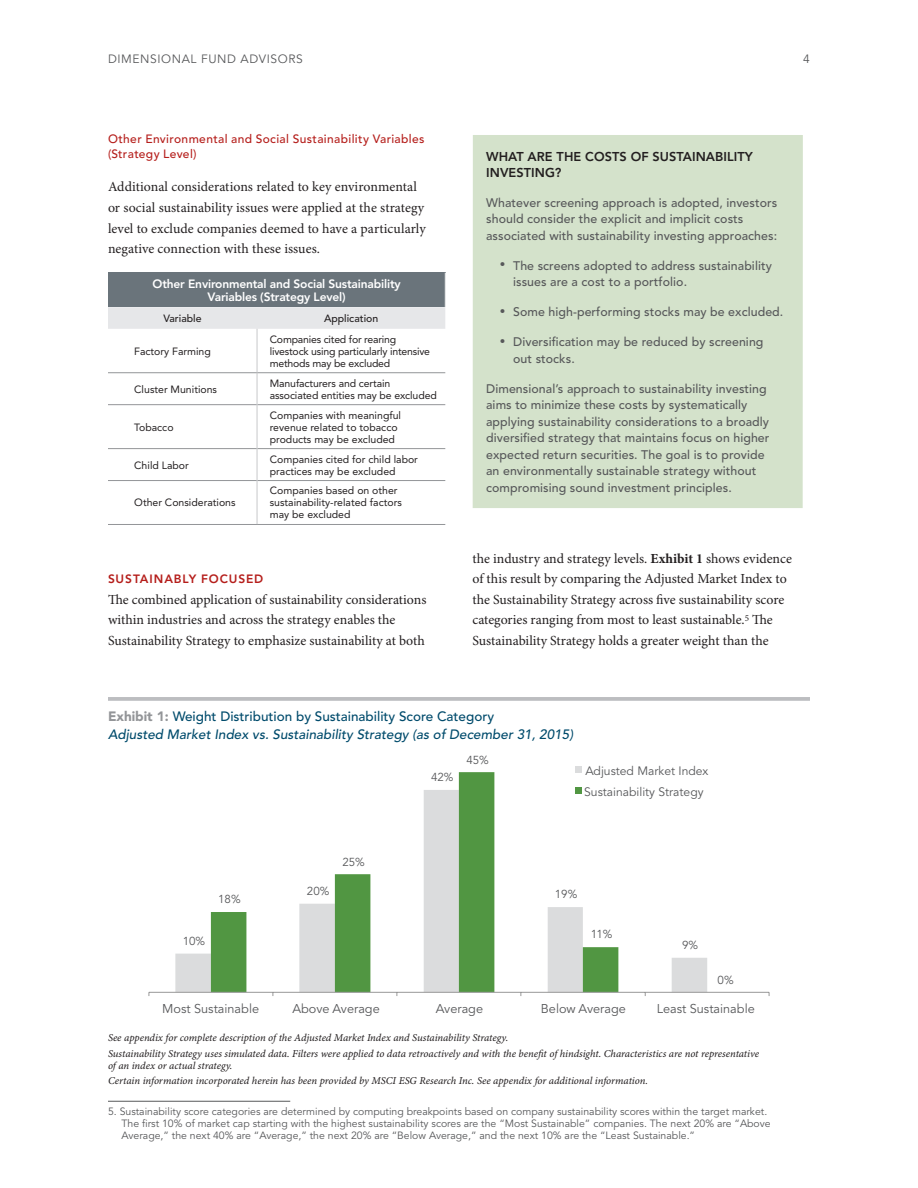
<style>
.page{position:relative;width:918px;height:1188px;background:#fff}
.page>*{position:absolute;margin:0;border:0;box-sizing:border-box;transform-origin:0 0}
.Body_Copy{font:13.8px/20.7px "Minion Pro";color:#231f20}
.Exhibit_Gray_Blue{font:italic 500 13.5px/18px "Avenir LT Std";color:#004b6c}
.t1{font:12.75px "Avenir LT Std";color:#57585a}
.Subhead_1_Red_CAPS{font:800 12.75px/15.3px "Avenir LT Std";letter-spacing:.005em;color:#231f20}
.Body_Copy-2{font:500 12.3px/16.5px "Avenir LT Std";letter-spacing:.005em;color:#57585a}
.Subhead_1_Red_CAPS-2{font:500 12.3px/16.5px "Avenir LT Std";letter-spacing:.005em;color:#57585a}
.t2{font:12.15px/21px "Avenir LT Std";color:#57585a}
.Subhead_2_Red_U_L{font:500 12px/15px "Avenir LT Std";letter-spacing:.03em;color:#b51e1b}
.Table_Header_Left{font:800 12px/13.5px "Avenir LT Std";letter-spacing:-.015em;color:#fff;text-align:center}
.t3{font:12px "Avenir LT Std";letter-spacing:.05em;color:#57585a}
.Subhead_1_Red_CAPS-3{font:800 12px "Avenir LT Std";letter-spacing:.07em;color:#b51e1b}
.t4{font:11.55px "Avenir LT Std";color:#57585a}
.t5{font:10.5px/12px "Minion Pro It Capt";letter-spacing:-.005em;color:#231f20}
.Footnote_1{font:10.5px/12px "Avenir LT Std";color:#57585a}
.Table_Body_Left{font:10.5px/12px "Avenir LT Std";color:#231f20}
.Table_Body_Left-2{font:10.5px/12px "Avenir LT Std";letter-spacing:-.02em;color:#231f20}
.Table_Left_GB{font:500 10.5px "Avenir LT Std";color:#231f20}
.s1{font-size:11.1px}
.s2{font-weight:700}
.s3{font-weight:900;font-style:normal;color:#939598}
.s4{font-style:normal}
</style>
<div class="page">
<div style="left:108px;top:273px;width:337px;height:34px;background:#6a747b"></div>
<div style="left:108px;top:307px;width:337px;height:22px;background:#e6e7e9"></div>
<hr style="left:108px;top:372px;width:149px;height:1px;background:#939598">
<hr style="left:108px;top:404px;width:149px;height:1px;background:#939598">
<hr style="left:257px;top:404px;width:188px;height:1px;background:#939598">
<hr style="left:108px;top:448px;width:149px;height:1px;background:#939598">
<hr style="left:257px;top:448px;width:188px;height:1px;background:#939598">
<hr style="left:108px;top:480px;width:149px;height:1px;background:#939598">
<hr style="left:257px;top:480px;width:188px;height:1px;background:#939598">
<hr style="left:108px;top:524px;width:149px;height:1px;background:#939598">
<hr style="left:257px;top:372px;width:188px;height:1px;background:#939598">
<hr style="left:257px;top:373px;width:1px;height:32px;background:#c7c8ca">
<hr style="left:257px;top:405px;width:1px;height:44px;background:#c7c8ca">
<hr style="left:257px;top:449px;width:1px;height:32px;background:#c7c8ca">
<hr style="left:257px;top:481px;width:1px;height:43px;background:#c7c8ca">
<hr style="left:257px;top:524px;width:188px;height:1px;background:#939598">
<hr style="left:257px;top:329px;width:1px;height:44px;background:#c7c8ca">
<div style="left:473px;top:135px;width:330px;height:373px;background:#d4e2cb"></div>
<hr style="left:108px;top:697px;width:702px;height:4px;background:#bcbdc0">
<svg style="left:175px;top:912px;width:532px;height:80px"></svg>
<svg style="left:211px;top:772px;width:407px;height:220px"></svg>
<hr style="left:149px;top:992px;width:620px;height:1px;background:#989898">
<svg style="left:576px;top:766px;width:6px;height:6px"></svg>
<svg style="left:576px;top:787px;width:6px;height:6px"></svg>
<hr style="left:108px;top:1101px;width:182px;height:1px;background:#57585a">
<p class="t3" style="left:108px;top:52px;width:196px">DIMENSIONAL FUND ADVISORS</p>
<p class="t3" style="left:803px;top:52px;width:8px">4</p>
<p class="Subhead_2_Red_U_L" style="left:108px;top:131px;width:318px">Other Environmental and Social Sustainability Variables (Strategy Level)</p>
<p class="Body_Copy" style="left:108px;top:177px;width:319px">Additional considerations related to key environmental or social sustainability issues were applied at the strategy level to exclude companies deemed to have a particularly negative connection with these issues.</p>
<p class="Table_Header_Left" style="left:153px;top:277px;width:250px">Other Environmental and Social Sustainability<br>Variables (Strategy Level)</p>
<p class="Table_Left_GB" style="left:163px;top:312px;width:40px">Variable</p>
<p class="Table_Left_GB" style="left:324px;top:312px;width:56px">Application</p>
<p class="Table_Body_Left" style="left:134px;top:345px;width:78px">Factory Farming</p>
<p class="Table_Body_Left-2" style="left:270px;top:333px;width:162px">Companies cited for rearing livestock using particularly intensive methods may be excluded</p>
<p class="Table_Body_Left" style="left:134px;top:383px;width:84px">Cluster Munitions</p>
<p class="Table_Body_Left" style="left:270px;top:377px;width:169px">Manufacturers and certain associated entities may be excluded</p>
<p class="Table_Body_Left" style="left:134px;top:421px;width:41px">Tobacco</p>
<p class="Table_Body_Left" style="left:270px;top:409px;width:133px">Companies with meaningful revenue related to tobacco products may be excluded</p>
<p class="Table_Body_Left" style="left:134px;top:459px;width:56px">Child Labor</p>
<p class="Table_Body_Left" style="left:270px;top:453px;width:150px">Companies cited for child labor practices may be excluded</p>
<p class="Table_Body_Left" style="left:134px;top:497px;width:103px">Other Considerations</p>
<p class="Table_Body_Left" style="left:270px;top:485px;width:134px">Companies based on other sustainability-related factors may be excluded</p>
<p class="Subhead_1_Red_CAPS-3" style="left:108px;top:572px;width:157px">SUSTAINABLY FOCUSED</p>
<p class="Body_Copy" style="left:108px;top:590px;width:320px">The combined application of sustainability considerations within industries and across the strategy enables the<br>Sustainability Strategy to emphasize sustainability at both</p>
<p class="Subhead_1_Red_CAPS" style="left:486px;top:149px;width:268px">WHAT ARE THE COSTS OF SUSTAINABILITY<br>INVESTING?</p>
<p class="Subhead_1_Red_CAPS-2" style="left:486px;top:194px;width:293px">Whatever screening approach is adopted, investors should consider the explicit and implicit costs associated with sustainability investing approaches:</p>
<p class="Body_Copy-2" style="left:513px;top:257px;width:260px;text-indent:-14px"><span class="s1">•</span> The screens adopted to address sustainability issues are a cost to a portfolio.</p>
<p class="Body_Copy-2" style="left:500px;top:304px;width:285px"><span class="s1">•</span> Some high-performing stocks may be excluded.</p>
<p class="Body_Copy-2" style="left:513px;top:334px;width:252px;text-indent:-14px"><span class="s1">•</span> Diversification may be reduced by screening out stocks.</p>
<p class="Body_Copy-2" style="left:486px;top:380px;width:285px">Dimensional’s approach to sustainability investing aims to minimize these costs by systematically applying sustainability considerations to a broadly diversified strategy that maintains focus on higher expected return securities. The goal is to provide an environmentally sustainable strategy without compromising sound investment principles.</p>
<p class="Body_Copy" style="left:472px;top:548px;width:321px">the industry and strategy levels. <span class="s2">Exhibit 1</span> shows evidence of this result by comparing the Adjusted Market Index to the Sustainability Strategy across five sustainability score categories ranging from most to least sustainable.<sup>5</sup> The Sustainability Strategy holds a greater weight than the</p>
<p class="Exhibit_Gray_Blue" style="left:108px;top:708px;width:467px"><span class="s3">Exhibit 1:</span> <span class="s4">Weight Distribution by Sustainability Score Category<br></span>Adjusted Market Index vs. Sustainability Strategy (as of December 31, 2015)</p>
<p class="t4" style="left:431px;top:770px;width:24px">42%</p>
<p class="t4" style="left:466px;top:753px;width:24px">45%</p>
<p class="t2" style="left:584px;top:760px;width:126px">Adjusted Market Index<br>Sustainability Strategy</p>
<p class="t4" style="left:342px;top:855px;width:24px">25%</p>
<p class="t4" style="left:183px;top:934px;width:24px">10%</p>
<p class="t4" style="left:218px;top:893px;width:24px">18%</p>
<p class="t4" style="left:307px;top:885px;width:24px">20%</p>
<p class="t4" style="left:555px;top:888px;width:24px">19%</p>
<p class="t4" style="left:591px;top:928px;width:23px">11%</p>
<p class="t4" style="left:682px;top:938px;width:18px">9%</p>
<p class="t4" style="left:718px;top:973px;width:18px">0%</p>
<p class="t1" style="left:162px;top:1001px;width:98px">Most Sustainable</p>
<p class="t1" style="left:292px;top:1001px;width:89px">Above Average</p>
<p class="t1" style="left:436px;top:1001px;width:49px">Average</p>
<p class="t1" style="left:541px;top:1001px;width:86px">Below Average</p>
<p class="t1" style="left:657px;top:1001px;width:100px">Least Sustainable</p>
<p class="t5" style="left:108px;top:1033px;width:402px">See appendix for complete description of the Adjusted Market Index and Sustainability Strategy.</p>
<p class="t5" style="left:108px;top:1048px;width:653px">Sustainability Strategy uses simulated data. Filters were applied to data retroactively and with the benefit of hindsight. Characteristics are not representative of an index or actual strategy.</p>
<p class="t5" style="left:108px;top:1075px;width:542px">Certain information incorporated herein has been provided by MSCI ESG Research Inc. See appendix for additional information.</p>
<p class="Footnote_1" style="left:122px;top:1106px;width:651px;text-indent:-14px">5. Sustainability score categories are determined by computing breakpoints based on company sustainability scores within the target market.<br>The first 10% of market cap starting with the highest sustainability scores are the “Most Sustainable” companies. The next 20% are “Above<br>Average,” the next 40% are “Average,” the next 20% are “Below Average,” and the next 10% are the “Least Sustainable.”</p>
</div>
